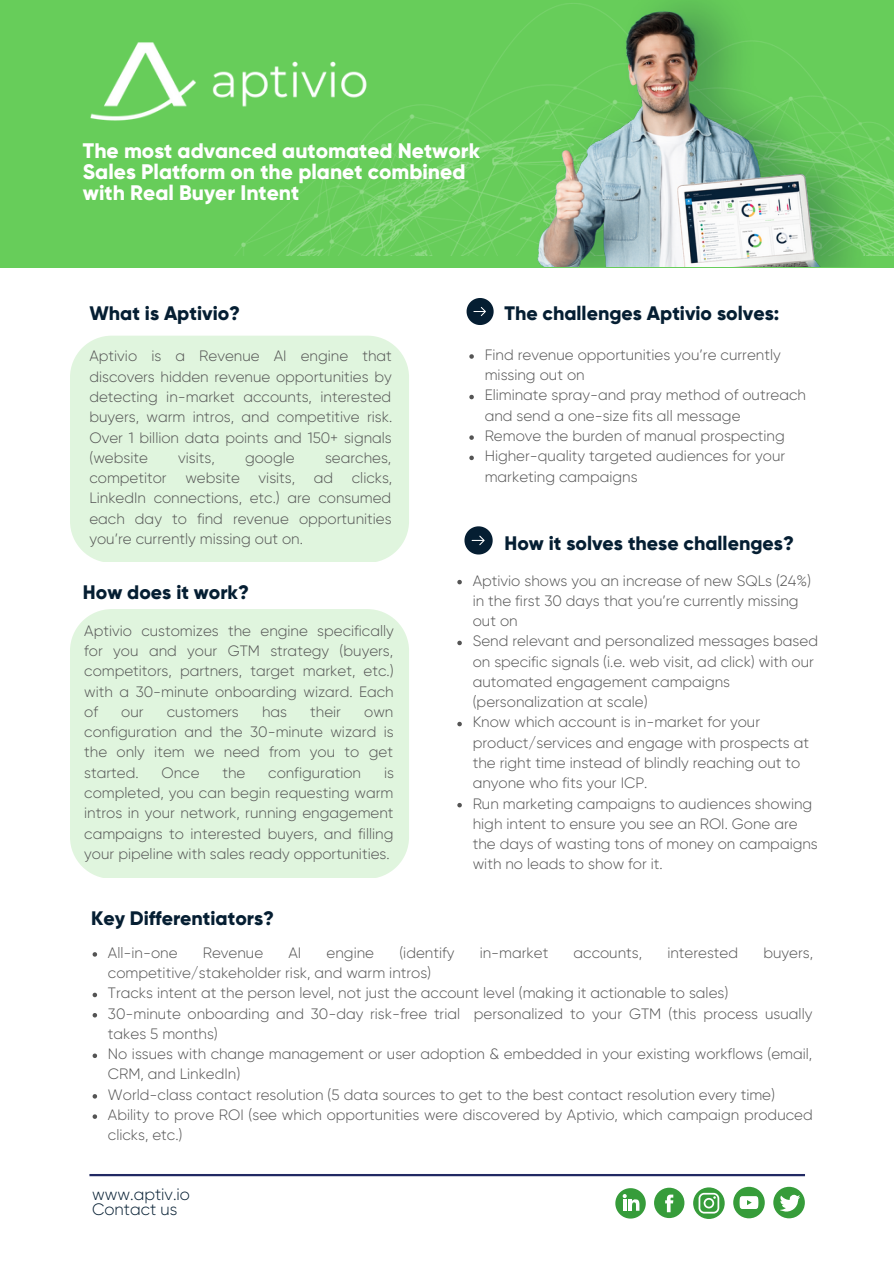
<style>
.page{position:relative;width:894px;height:1264px;background:#fff}
.page>*{position:absolute;margin:0;border:0;box-sizing:border-box;transform-origin:0 0}
.t1{font:800 21px/21.5px "Gilroy";color:#fff}
.t2{font:800 19.5px "Gilroy";color:#051e32}
.t3{font:300 16.5px/15.8px "Gilroy";color:#051e32}
.t4{font:300 15px/20.2px "Gilroy";color:#545454;text-align:justify}
</style>
<div class="page">
<div style="left:0;top:0;width:893px;height:267px;background:#67cd5a"></div>
<img style="left:235px;top:33px;width:658px;height:222px">
<svg style="left:466px;top:298px;width:27px;height:27px"></svg>
<img style="left:90px;top:33px;width:290px;height:100px">
<img style="left:519px;top:1px;width:350px;height:266px">
<div style="left:70px;top:335px;width:339px;height:227px;background:#e0f5de"></div>
<svg style="left:654px;top:1187px;width:30px;height:30px"></svg>
<svg style="left:693px;top:1187px;width:31px;height:31px"></svg>
<svg style="left:733px;top:1186px;width:31px;height:32px"></svg>
<svg style="left:773px;top:1186px;width:31px;height:32px"></svg>
<svg style="left:615px;top:1188px;width:30px;height:30px"></svg>
<div style="left:70px;top:609px;width:339px;height:268px;background:#e0f5de"></div>
<svg style="left:469px;top:354px;width:4px;height:5px"></svg>
<svg style="left:469px;top:395px;width:4px;height:4px"></svg>
<svg style="left:469px;top:435px;width:4px;height:5px"></svg>
<svg style="left:469px;top:455px;width:4px;height:5px"></svg>
<svg style="left:457px;top:580px;width:4px;height:4px"></svg>
<svg style="left:457px;top:640px;width:4px;height:5px"></svg>
<svg style="left:457px;top:721px;width:4px;height:5px"></svg>
<svg style="left:457px;top:803px;width:4px;height:4px"></svg>
<svg style="left:464px;top:526px;width:28px;height:28px"></svg>
<svg style="left:93px;top:952px;width:4px;height:4px"></svg>
<svg style="left:93px;top:992px;width:4px;height:5px"></svg>
<svg style="left:93px;top:1013px;width:4px;height:4px"></svg>
<svg style="left:93px;top:1053px;width:4px;height:5px"></svg>
<svg style="left:93px;top:1094px;width:4px;height:4px"></svg>
<svg style="left:93px;top:1114px;width:4px;height:4px"></svg>
<hr style="left:89px;top:1173px;width:715px;height:3px;background:#212963">
<h1 class="t1" style="left:83px;top:140px;width:398px">The most advanced automated Network<br>Sales Platform on the planet combined with Real Buyer Intent</h1>
<h2 class="t2" style="left:89px;top:301px;width:152px">What is Aptivio?</h2>
<p class="t4" style="left:89px;top:346px;width:304px">Aptivio is a Revenue AI engine that discovers hidden revenue opportunities by detecting in-market accounts, interested buyers, warm intros, and competitive risk.<br>Over 1 billion data points and 150+ signals (website</p>
<p class="t4" style="left:178px;top:447px;width:38px">visits,</p>
<p class="t4" style="left:245px;top:447px;width:51px">google</p>
<p class="t4" style="left:89px;top:447px;width:304px;text-indent:235px">searches, competitor website visits, ad clicks, LinkedIn connections, etc.) are consumed each day to find revenue opportunities you’re currently missing out on.</p>
<h2 class="t2" style="left:83px;top:580px;width:167px">How does it work?</h2>
<p class="t4" style="left:84px;top:620px;width:311px">Aptivio customizes the engine specifically for you and your GTM strategy (buyers, competitors, partners, target market, etc.) with a 30-minute onboarding wizard. Each of</p>
<p class="t4" style="left:121px;top:701px;width:24px">our</p>
<p class="t4" style="left:167px;top:701px;width:73px">customers</p>
<p class="t4" style="left:262px;top:701px;width:27px">has</p>
<p class="t4" style="left:310px;top:701px;width:32px">their</p>
<p class="t4" style="left:84px;top:701px;width:311px;text-indent:280px">own configuration and the 30-minute wizard is the only item we need from you to get started.</p>
<p class="t4" style="left:161px;top:762px;width:39px">Once</p>
<p class="t4" style="left:222px;top:762px;width:24px">the</p>
<p class="t4" style="left:268px;top:762px;width:94px">configuration</p>
<p class="t4" style="left:84px;top:762px;width:311px;text-indent:299px">is completed, you can begin requesting warm intros in your network, running engagement campaigns to interested buyers, and filling your pipeline with sales ready opportunities.</p>
<h2 class="t2" style="left:504px;top:301px;width:276px">The challenges Aptivio solves:</h2>
<p class="t4" style="left:484px;top:345px;width:322px;text-align:left">Find revenue opportunities you’re currently missing out on<br>Eliminate spray-and pray method of outreach and send a one-size fits all message<br>Remove the burden of manual prospecting Higher-quality targeted audiences for your marketing campaigns</p>
<h2 class="t2" style="left:504px;top:532px;width:291px">How it solves these challenges?</h2>
<p class="t4" style="left:472px;top:570px;width:347px;text-align:left">Aptivio shows you an increase of new SQLs (24%) in the first 30 days that you’re currently missing out on<br>Send relevant and personalized messages based on specific signals (i.e. web visit, ad click) with our automated engagement campaigns (personalization at scale)<br>Know which account is in-market for your product/services and engage with prospects at the right time instead of blindly reaching out to anyone who fits your ICP.<br>Run marketing campaigns to audiences showing high intent to ensure you see an ROI. Gone are the days of wasting tons of money on campaigns with no leads to show for it.</p>
<h2 class="t2" style="left:91px;top:905px;width:184px">Key Differentiators?</h2>
<p class="t4" style="left:108px;top:942px;width:71px">All-in-one</p>
<p class="t4" style="left:203px;top:942px;width:62px">Revenue</p>
<p class="t4" style="left:288px;top:942px;width:14px">AI</p>
<p class="t4" style="left:326px;top:942px;width:49px">engine</p>
<p class="t4" style="left:399px;top:942px;width:57px">(identify</p>
<p class="t4" style="left:479px;top:942px;width:70px">in-market</p>
<p class="t4" style="left:573px;top:942px;width:70px">accounts,</p>
<p class="t4" style="left:667px;top:942px;width:72px">interested</p>
<p class="t4" style="left:763px;top:942px;width:51px">buyers,</p>
<p class="t4" style="left:108px;top:962px;width:706px;text-align:left">competitive/stakeholder risk, and warm intros)<br>Tracks intent at the person level, not just the account level (making it actionable to sales)<br>30-minute onboarding and 30-day risk-free trial personalized to your GTM (this process usually takes 5 months)<br>No issues with change management or user adoption &amp; embedded in your existing workflows (email, CRM, and LinkedIn)<br>World-class contact resolution (5 data sources to get to the best contact resolution every time)<br>Ability to prove ROI (see which opportunities were discovered by Aptivio, which campaign produced clicks, etc.)</p>
<p class="t3" style="left:92px;top:1186px;width:99px">www.aptiv.io<br>Contact us</p>
</div>
